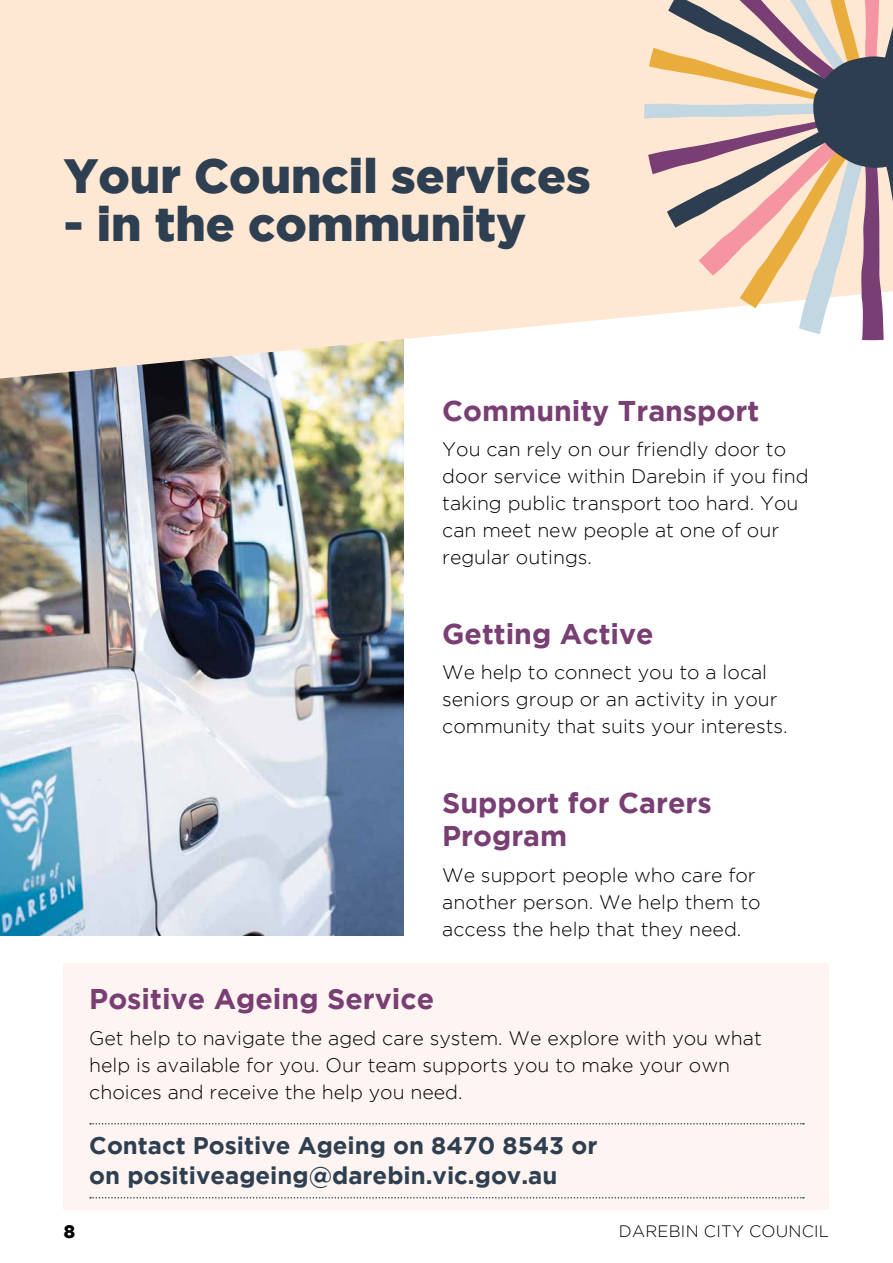
<style>
.page{position:relative;width:893px;height:1263px;background:#fff}
.page>*{position:absolute;margin:0;border:0;box-sizing:border-box;transform-origin:0 0}
.t1{font:900 48px "Gotham";color:#2e3f51}
.t2{font:700 28.5px/33px "Gotham";color:#793e73}
.t3{font:700 24px/30px "Gotham";color:#2e3f51}
.t4{font:300 19.5px/27px "Gotham";color:#000}
.t5{font:900 18px "Gotham";color:#000}
.t6{font:300 16.5px "Gotham";letter-spacing:.015em;color:#000}
</style>
<div class="page">
<div style="left:64px;top:963px;width:765px;height:247px;background:#fef4f1"></div>
<svg style="left:90px;top:1123px;width:714px;height:1px"></svg>
<svg style="left:90px;top:1197px;width:714px;height:1px"></svg>
<img style="left:0;top:379px;width:404px;height:556px">
<svg style="left:0;top:0;width:879px;height:379px;background:#fce8d5"></svg>
<svg style="left:644px;top:0;width:249px;height:340px;background:#cfbab1"></svg>
<h1 class="t1" style="left:64px;top:149px;width:528px">Your Council services</h1>
<h1 class="t1" style="left:64px;top:197px;width:464px">- in the community</h1>
<h2 class="t2" style="left:442px;top:393px;width:318px">Community Transport</h2>
<p class="t4" style="left:442px;top:435px;width:368px">You can rely on our friendly door to door service within Darebin if you find taking public transport too hard. You can meet new people at one of our regular outings.</p>
<h2 class="t2" style="left:442px;top:616px;width:213px">Getting Active</h2>
<p class="t4" style="left:442px;top:659px;width:347px">We help to connect you to a local seniors group or an activity in your community that suits your interests.</p>
<h2 class="t2" style="left:442px;top:786px;width:271px">Support for Carers<br>Program</h2>
<p class="t4" style="left:442px;top:861px;width:320px">We support people who care for another person. We help them to access the help that they need.</p>
<h2 class="t2" style="left:89px;top:982px;width:346px">Positive Ageing Service</h2>
<p class="t4" style="left:89px;top:1024px;width:674px">Get help to navigate the aged care system. We explore with you what help is available for you. Our team supports you to make your own choices and receive the help you need.</p>
<p class="t3" style="left:89px;top:1130px;width:510px">Contact Positive Ageing on 8470 8543 or on positiveageing@darebin.vic.gov.au</p>
<p class="t5" style="left:64px;top:1221px;width:13px">8</p>
<p class="t6" style="left:619px;top:1222px;width:212px">DAREBIN CITY COUNCIL</p>
</div>
